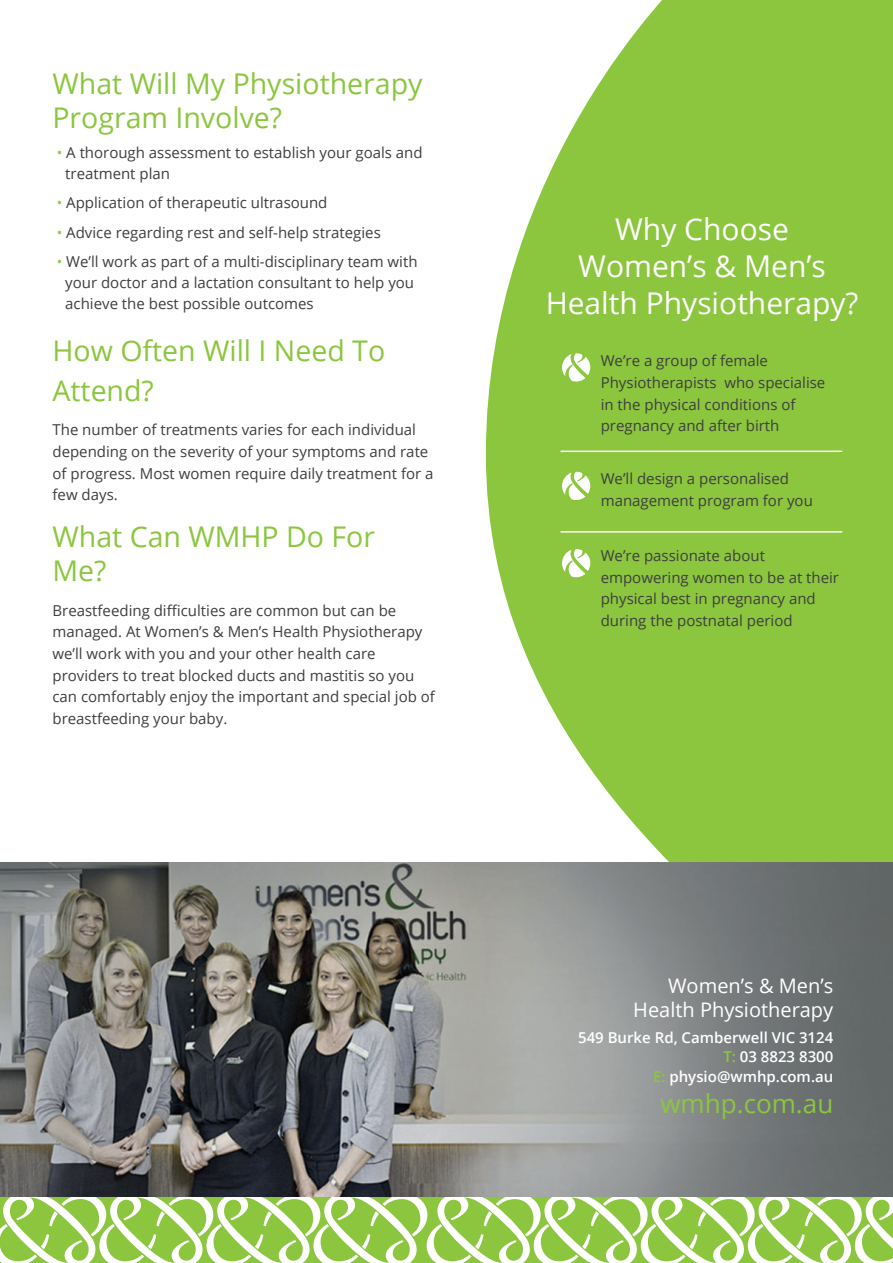
<style>
.page{position:relative;width:893px;height:1263px;background:#fff}
.page>*{position:absolute;margin:0;border:0;box-sizing:border-box;transform-origin:0 0}
.t1{font:30px/37.2px "Open Sans";color:#fff;text-align:center}
.t2{font:28.5px/34.2px "Open Sans";color:#8bc63e}
.t3{font:25.95px "Open Sans";color:#8bc63e}
.t4{font:19.95px/24px "Open Sans";color:#fff;text-align:right}
.t5{font:15px/21.6px "Open Sans";color:#3e3e3f}
.t6{font:600 15px/19.5px "Open Sans";color:#fff;text-align:right}
.s1{color:#96ca4e}
.s2{color:#8bc63e}
</style>
<div class="page">
<svg style="left:486px;top:0;width:407px;height:863px;background:#9bce59"></svg>
<img style="left:0;top:863px;width:893px;height:334px">
<svg style="left:0;top:1197px;width:893px;height:66px"></svg>
<svg style="left:562px;top:353px;width:28px;height:28px"></svg>
<svg style="left:562px;top:472px;width:28px;height:28px"></svg>
<svg style="left:562px;top:549px;width:28px;height:28px"></svg>
<hr style="left:560px;top:531px;width:282px;height:2px;background:#fff">
<hr style="left:560px;top:451px;width:282px;height:1px;background:#fff">
<h2 class="t2" style="left:52px;top:66px;width:372px">What Will My Physiotherapy<br>Program Involve?</h2>
<p class="t5" style="left:65px;top:141px;width:359px;line-height:21px;text-indent:-9px"><span class="s1">•</span> A thorough assessment to establish your goals and treatment plan</p>
<p class="t5" style="left:57px;top:192px;width:272px"><span class="s1">•</span> Application of therapeutic ultrasound</p>
<p class="t5" style="left:57px;top:221px;width:326px"><span class="s1">•</span> Advice regarding rest and self-help strategies</p>
<p class="t5" style="left:65px;top:251px;width:354px;line-height:21px;text-indent:-9px"><span class="s1">•</span> We’ll work as part of a multi-disciplinary team with your doctor and a lactation consultant to help you achieve the best possible outcomes</p>
<h2 class="t2" style="left:52px;top:329px;width:334px;line-height:40.2px">How Often Will I Need To<br>Attend?</h2>
<p class="t5" style="left:52px;top:419px;width:383px">The number of treatments varies for each individual depending on the severity of your symptoms and rate of progress. Most women require daily treatment for a few days.</p>
<h2 class="t2" style="left:52px;top:519px;width:324px">What Can WMHP Do For<br>Me?</h2>
<p class="t5" style="left:52px;top:599px;width:384px">Breastfeeding difficulties are common but can be managed. At Women’s &amp; Men’s Health Physiotherapy we’ll work with you and your other health care providers to treat blocked ducts and mastitis so you can comfortably enjoy the important and special job of breastfeeding your baby.</p>
<h1 class="t1" style="left:546px;top:210px;width:314px">Why Choose<br>Women’s &amp; Men’s<br>Health Physiotherapy?</h1>
<p class="t5" style="left:601px;top:350px;width:226px">We’re a group of female<br>Physiotherapists who specialise in the physical conditions of pregnancy and after birth</p>
<p class="t5" style="left:601px;top:467px;width:214px">We’ll design a personalised management program for you</p>
<p class="t5" style="left:601px;top:544px;width:240px">We’re passionate about empowering women to be at their physical best in pregnancy and during the postnatal period</p>
<h3 class="t4" style="left:633px;top:974px;width:202px">Women’s &amp; Men’s<br>Health Physiotherapy</h3>
<p class="t6" style="left:578px;top:1027px;width:257px">549 Burke Rd, Camberwell VIC 3124<br><span class="s2">T:</span> 03 8823 8300<br><span class="s2">E:</span> physio@wmhp.com.au</p>
<h3 class="t3" style="left:660px;top:1086px;width:174px">wmhp.com.au</h3>
</div>
